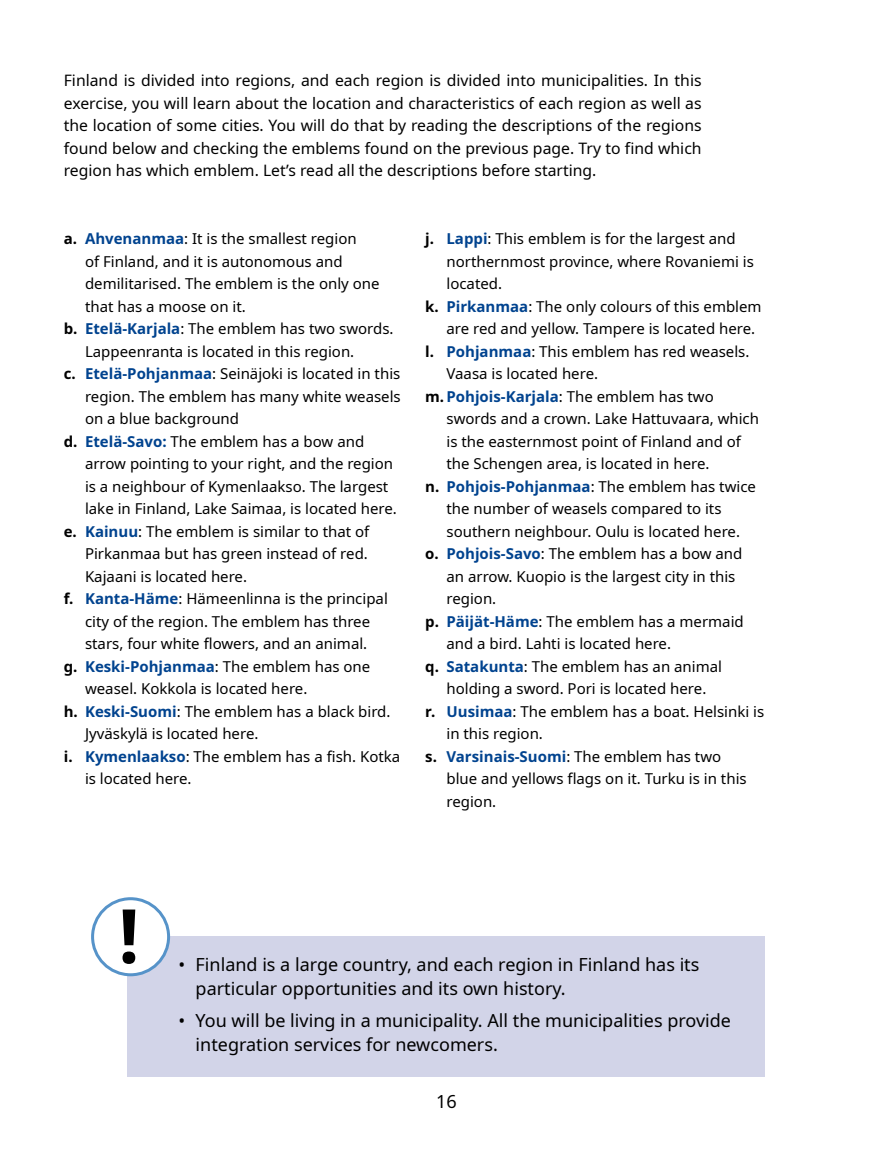
<style>
.page{position:relative;width:893px;height:1149px;background:#fff}
.page>*{position:absolute;margin:0;border:0;box-sizing:border-box;transform-origin:0 0}
.t1{font:18px/24px "Noto Sans";color:#000}
.t2{font:15.75px/22.5px "Noto Sans";color:#000;text-align:justify}
.t3{font:15px "Noto Sans";color:#000}
.s1{font-weight:700}
.s2{font-weight:700;color:#00438f}
</style>
<div class="page">
<div style="left:128px;top:936px;width:637px;height:140px;background:#d2d4e8"></div>
<div style="left:93px;top:898px;width:76px;height:76px;background:#fff;border-radius:50%"></div>
<div style="left:91px;top:896px;width:79px;height:79px;border:3px solid #5693c9;border-radius:50%"></div>
<svg style="left:123px;top:909px;width:12px;height:54px"></svg>
<p class="t2" style="left:64px;top:70px;width:639px">Finland is divided into regions, and each region is divided into municipalities. In this exercise, you will learn about the location and characteristics of each region as well as the location of some cities. You will do that by reading the descriptions of the regions found below and checking the emblems found on the previous page. Try to find which region has which emblem. Let’s read all the descriptions before starting.</p>
<p class="t3" style="left:64px;top:228px;width:294px"><span class="s1">a.</span> <span class="s2">Ahvenanmaa</span>: It is the smallest region</p>
<p class="t3" style="left:85px;top:250px;width:259px">of Finland, and it is autonomous and</p>
<p class="t3" style="left:85px;top:273px;width:296px">demilitarised. The emblem is the only one</p>
<p class="t3" style="left:85px;top:295px;width:162px">that has a moose on it.</p>
<p class="t3" style="left:64px;top:318px;width:331px"><span class="s1">b.</span> <span class="s2">Etelä-Karjala</span>: The emblem has two swords.</p>
<p class="t3" style="left:85px;top:340px;width:271px">Lappeenranta is located in this region.</p>
<p class="t3" style="left:64px;top:363px;width:338px"><span class="s1">c.</span> <span class="s2">Etelä-Pohjanmaa</span>: Seinäjoki is located in this</p>
<p class="t3" style="left:85px;top:385px;width:317px">region. The emblem has many white weasels</p>
<p class="t3" style="left:85px;top:408px;width:156px">on a blue background</p>
<p class="t3" style="left:64px;top:430px;width:302px"><span class="s1">d.</span> <span class="s2">Etelä-Savo:</span> The emblem has a bow and</p>
<p class="t3" style="left:85px;top:453px;width:310px">arrow pointing to your right, and the region</p>
<p class="t3" style="left:85px;top:475px;width:305px">is a neighbour of Kymenlaakso. The largest</p>
<p class="t3" style="left:85px;top:498px;width:313px">lake in Finland, Lake Saimaa, is located here.</p>
<p class="t3" style="left:64px;top:520px;width:307px"><span class="s1">e.</span> <span class="s2">Kainuu</span>: The emblem is similar to that of</p>
<p class="t3" style="left:85px;top:543px;width:284px">Pirkanmaa but has green instead of red.</p>
<p class="t3" style="left:85px;top:565px;width:164px">Kajaani is located here.</p>
<p class="t3" style="left:64px;top:588px;width:326px"><span class="s1">f.</span> <span class="s2">Kanta-Häme</span>: Hämeenlinna is the principal</p>
<p class="t3" style="left:85px;top:610px;width:287px">city of the region. The emblem has three</p>
<p class="t3" style="left:85px;top:633px;width:284px">stars, four white flowers, and an animal.</p>
<p class="t3" style="left:64px;top:655px;width:308px"><span class="s1">g.</span> <span class="s2">Keski-Pohjanmaa</span>: The emblem has one</p>
<p class="t3" style="left:85px;top:678px;width:224px">weasel. Kokkola is located here.</p>
<p class="t3" style="left:64px;top:700px;width:328px"><span class="s1">h.</span> <span class="s2">Keski-Suomi</span>: The emblem has a black bird.</p>
<p class="t3" style="left:85px;top:723px;width:175px">Jyväskylä is located here.</p>
<p class="t3" style="left:64px;top:745px;width:338px"><span class="s1">i.</span> <span class="s2">Kymenlaakso</span>: The emblem has a fish. Kotka</p>
<p class="t3" style="left:85px;top:768px;width:108px">is located here.</p>
<p class="t3" style="left:425px;top:228px;width:312px"><span class="s1">j.</span> <span class="s2">Lappi</span>: This emblem is for the largest and</p>
<p class="t3" style="left:446px;top:250px;width:309px">northernmost province, where Rovaniemi is</p>
<p class="t3" style="left:446px;top:273px;width:57px">located.</p>
<p class="t3" style="left:425px;top:295px;width:338px"><span class="s1">k.</span> <span class="s2">Pirkanmaa</span>: The only colours of this emblem</p>
<p class="t3" style="left:446px;top:318px;width:310px">are red and yellow. Tampere is located here.</p>
<p class="t3" style="left:425px;top:340px;width:326px"><span class="s1">l.</span> <span class="s2">Pohjanmaa</span>: This emblem has red weasels.</p>
<p class="t3" style="left:446px;top:363px;width:153px">Vaasa is located here.</p>
<p class="t3" style="left:425px;top:385px;width:290px"><span class="s1">m.</span><span class="s2">Pohjois-Karjala</span>: The emblem has two</p>
<p class="t3" style="left:446px;top:408px;width:314px">swords and a crown. Lake Hattuvaara, which</p>
<p class="t3" style="left:446px;top:430px;width:296px">is the easternmost point of Finland and of</p>
<p class="t3" style="left:446px;top:453px;width:265px">the Schengen area, is located in here.</p>
<p class="t3" style="left:425px;top:475px;width:332px"><span class="s1">n.</span> <span class="s2">Pohjois-Pohjanmaa</span>: The emblem has twice</p>
<p class="t3" style="left:446px;top:498px;width:277px">the number of weasels compared to its</p>
<p class="t3" style="left:446px;top:520px;width:295px">southern neighbour. Oulu is located here.</p>
<p class="t3" style="left:425px;top:543px;width:319px"><span class="s1">o.</span> <span class="s2">Pohjois-Savo</span>: The emblem has a bow and</p>
<p class="t3" style="left:446px;top:565px;width:291px">an arrow. Kuopio is the largest city in this</p>
<p class="t3" style="left:446px;top:588px;width:51px">region.</p>
<p class="t3" style="left:425px;top:610px;width:320px"><span class="s1">p.</span> <span class="s2">Päijät-Häme</span>: The emblem has a mermaid</p>
<p class="t3" style="left:446px;top:633px;width:226px">and a bird. Lahti is located here.</p>
<p class="t3" style="left:425px;top:655px;width:298px"><span class="s1">q.</span> <span class="s2">Satakunta</span>: The emblem has an animal</p>
<p class="t3" style="left:446px;top:678px;width:261px">holding a sword. Pori is located here.</p>
<p class="t3" style="left:425px;top:700px;width:340px"><span class="s1">r.</span> <span class="s2">Uusimaa</span>: The emblem has a boat. Helsinki is</p>
<p class="t3" style="left:446px;top:723px;width:98px">in this region.</p>
<p class="t3" style="left:425px;top:745px;width:297px"><span class="s1">s.</span> <span class="s2">Varsinais-Suomi</span>: The emblem has two</p>
<p class="t3" style="left:446px;top:768px;width:302px">blue and yellows flags on it. Turku is in this</p>
<p class="t3" style="left:446px;top:790px;width:51px">region.</p>
<p class="t1" style="left:196px;top:952px;width:505px;text-indent:-17px">• Finland is a large country, and each region in Finland has its particular opportunities and its own history.</p>
<p class="t1" style="left:196px;top:1008px;width:537px;text-indent:-17px">• You will be living in a municipality. All the municipalities provide integration services for newcomers.</p>
<p class="t1" style="left:436px;top:1089px;width:22px">16</p>
</div>
